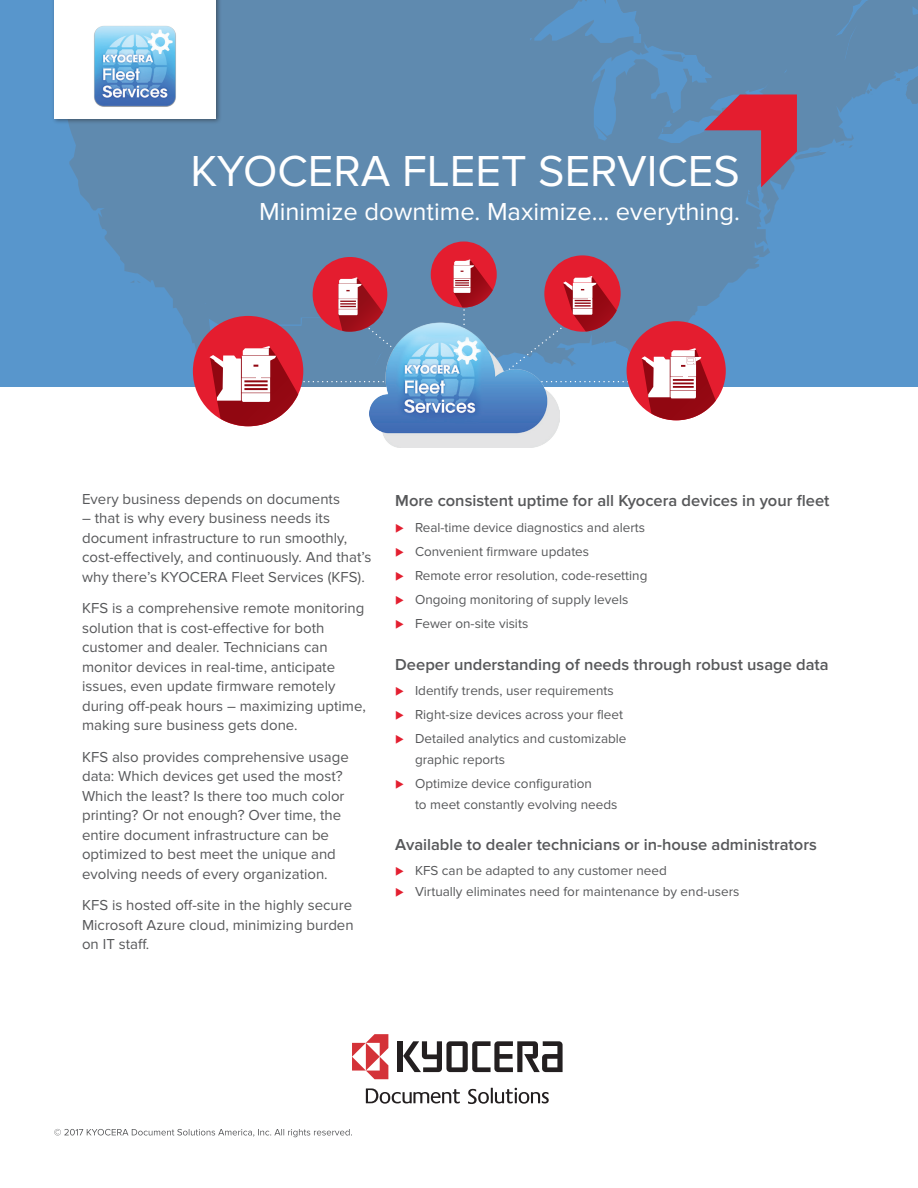
<style>
.page{position:relative;width:918px;height:1188px;background:#fff}
.page>*{position:absolute;margin:0;border:0;box-sizing:border-box;transform-origin:0 0}
.t1{font:45px "Proxima Nova";color:#fff}
.t2{font:25.5px "Proxima Nova";color:#fff}
.t3{font:600 16.5px "Proxima Nova";color:#57585a}
.t4{font:15px/19.5px "Proxima Nova";color:#57585a}
.t5{font:13.5px/21px "Proxima Nova";color:#57585a}
.s1{color:#e31f30}
</style>
<div class="page">
<div style="left:0;top:0;width:918px;height:386px;background:#5896cc"></div>
<svg style="left:69px;top:134px;width:785px;height:250px;fill:#5f8aaf"></svg>
<svg style="left:840px;top:143px;width:13px;height:5px"></svg>
<svg style="left:130px;top:280px;width:11px;height:3px"></svg>
<svg style="left:69px;top:0;width:849px;height:134px;background:#5e8bb2"></svg>
<svg style="left:661px;top:55px;width:24px;height:7px"></svg>
<div style="left:398px;top:1041px;width:5px;height:31px;background:#231f20"></div>
<svg style="left:403px;top:1041px;width:160px;height:31px"></svg>
<svg style="left:352px;top:1034px;width:36px;height:45px"></svg>
<svg style="left:468px;top:1088px;width:81px;height:16px"></svg>
<svg style="left:366px;top:1088px;width:94px;height:16px"></svg>
<div style="left:627px;top:321px;width:99px;height:99px;background:#e41d2f;border-radius:50%"></div>
<img style="left:374px;top:426px;width:184px;height:21px">
<div style="left:51px;top:0;width:171px;height:125px;background:#231f20;opacity:.5"></div>
<div style="left:54px;top:0;width:162px;height:119px;background:#fff"></div>
<img style="left:94px;top:26px;width:82px;height:81px">
<svg style="left:704px;top:94px;width:122px;height:93px;background:#8e6484"></svg>
<div style="left:431px;top:242px;width:66px;height:65px;background:#e41d2f;border-radius:50%"></div>
<svg style="left:175px;top:259px;width:541px;height:167px"></svg>
<svg style="left:54px;top:1129px;width:298px;height:8px"></svg>
<p class="t1" style="left:191px;top:145px;width:551px">KYOCERA FLEET SERVICES</p>
<p class="t2" style="left:259px;top:197px;width:482px">Minimize downtime. Maximize… everything.</p>
<p class="t4" style="left:82px;top:489px;width:259px">Every business depends on documents</p>
<p class="t4" style="left:82px;top:509px;width:291px">– that is why every business needs its document infrastructure to run smoothly, cost-effectively, and continuously. And that’s why there’s KYOCERA Fleet Services (KFS).</p>
<p class="t4" style="left:82px;top:599px;width:285px">KFS is a comprehensive remote monitoring solution that is cost-effective for both customer and dealer. Technicians can monitor devices in real-time, anticipate issues, even update firmware remotely during off-peak hours – maximizing uptime, making sure business gets done.</p>
<p class="t4" style="left:82px;top:747px;width:268px">KFS also provides comprehensive usage data: Which devices get used the most?<br>Which the least? Is there too much color printing? Or not enough? Over time, the entire document infrastructure can be optimized to best meet the unique and evolving needs of every organization.</p>
<p class="t4" style="left:82px;top:896px;width:273px;text-align:justify">KFS is hosted off-site in the highly secure Microsoft Azure cloud, minimizing burden on IT staff.</p>
<p class="t3" style="left:395px;top:491px;width:436px">More consistent uptime for all Kyocera devices in your fleet</p>
<p class="t5" style="left:395px;top:517px;width:251px"><span class="s1">◆</span> Real-time device diagnostics and alerts</p>
<p class="t5" style="left:395px;top:541px;width:195px"><span class="s1">◆</span> Convenient firmware updates</p>
<p class="t5" style="left:395px;top:565px;width:254px"><span class="s1">◆</span> Remote error resolution, code-resetting</p>
<p class="t5" style="left:395px;top:589px;width:235px"><span class="s1">◆</span> Ongoing monitoring of supply levels</p>
<p class="t5" style="left:395px;top:613px;width:134px"><span class="s1">◆</span> Fewer on-site visits</p>
<p class="t3" style="left:395px;top:655px;width:435px">Deeper understanding of needs through robust usage data</p>
<p class="t5" style="left:395px;top:681px;width:220px"><span class="s1">◆</span> Identify trends, user requirements</p>
<p class="t5" style="left:395px;top:705px;width:229px"><span class="s1">◆</span> Right-size devices across your fleet</p>
<p class="t5" style="left:415px;top:729px;width:213px;text-indent:-20px"><span class="s1">◆</span> Detailed analytics and customizable graphic reports</p>
<p class="t5" style="left:415px;top:774px;width:204px;text-indent:-20px"><span class="s1">◆</span> Optimize device configuration<br>to meet constantly evolving needs</p>
<p class="t3" style="left:395px;top:835px;width:423px">Available to dealer technicians or in-house administrators</p>
<p class="t5" style="left:395px;top:861px;width:273px"><span class="s1">◆</span> KFS can be adapted to any customer need</p>
<p class="t5" style="left:395px;top:882px;width:346px"><span class="s1">◆</span> Virtually eliminates need for maintenance by end-users</p>
</div>
